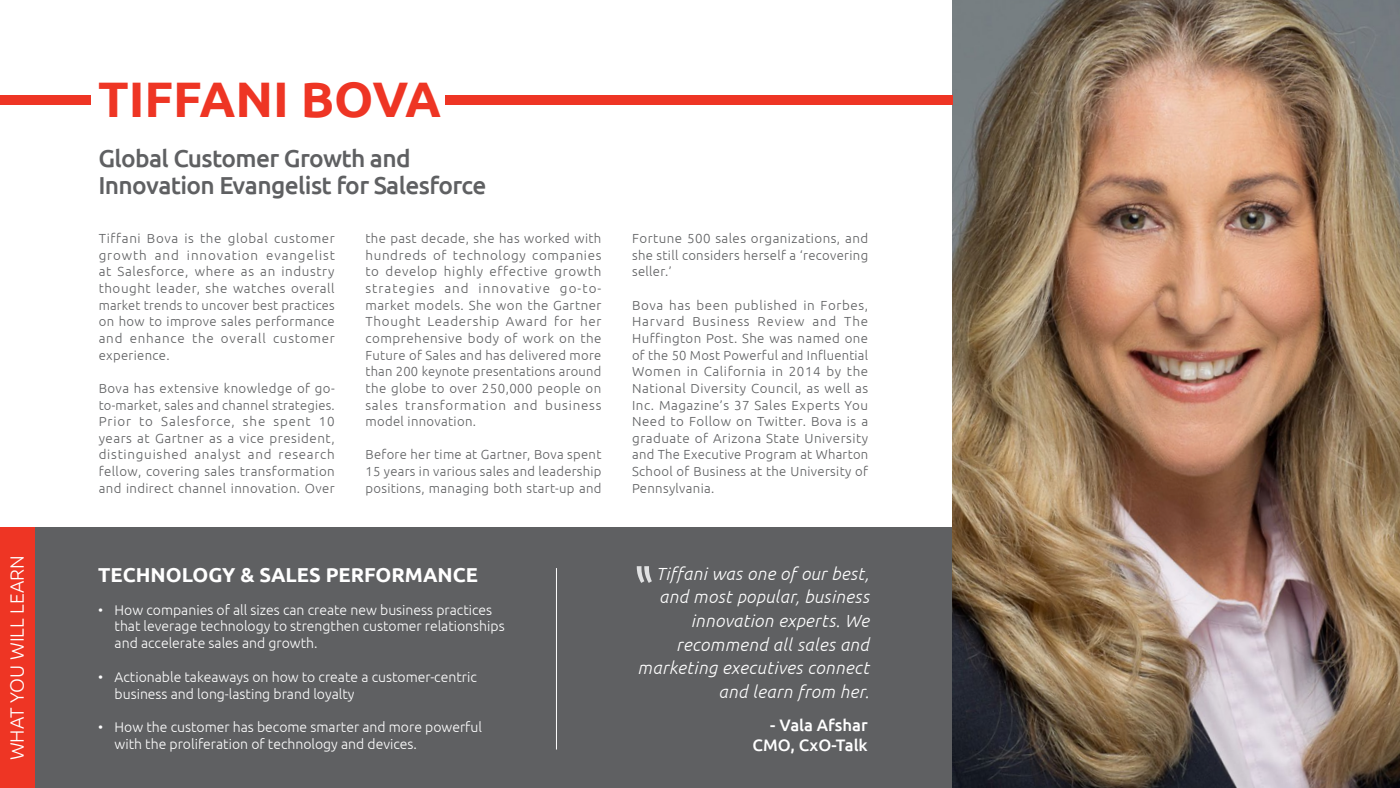
<style>
.page{position:relative;width:1400px;height:788px;background:#fff}
.page>*{position:absolute;margin:0;border:0;box-sizing:border-box;transform-origin:0 0}
.t1{font:700 49.88px "Ubuntu";color:#ee3524}
.t2{font:500 24.5px/27.1px "Ubuntu";letter-spacing:-.025em;color:#5f6062}
.t3{font:700 20.12px "Ubuntu";color:#fff}
.t4{font:300 19.25px "Ubuntu";color:#fff}
.t5{font:italic 300 17.5px/23.6px "Ubuntu";letter-spacing:.025em;color:#fff;text-align:right}
.t6{font:500 16.62px/19.9px "Ubuntu";color:#fff;text-align:right}
.t7{font:300 14px/16.8px "Ubuntu";color:#fff}
.t8{font:300 13.12px/16.6px "Ubuntu";letter-spacing:.025em;color:#5f6062;text-align:justify}
</style>
<div class="page">
<div style="left:0;top:527px;width:953px;height:261px;background:#5f6062"></div>
<hr style="left:556px;top:568px;width:1px;height:181px;background:#fff">
<div style="left:0;top:527px;width:35px;height:261px;background:#ee3524"></div>
<svg style="left:637px;top:566px;width:15px;height:17px"></svg>
<img style="left:953px;top:0;width:447px;height:788px">
<div style="left:445px;top:95px;width:508px;height:10px;background:#ee3524"></div>
<div style="left:0;top:95px;width:91px;height:9px;background:#ee3524"></div>
<h3 class="t4" style="left:5px;top:760px;width:206px;rotate:-90deg">WHAT YOU WILL LEARN</h3>
<h1 class="t1" style="left:98px;top:69px;width:345px">TIFFANI BOVA</h1>
<h2 class="t2" style="left:98px;top:144px;width:390px">Global Customer Growth and<br>Innovation Evangelist for Salesforce</h2>
<p class="t8" style="left:99px;top:230px;width:238px">Tiffani Bova is the global customer growth and innovation evangelist at Salesforce, where as an industry thought leader, she watches overall market trends to uncover best practices on how to improve sales performance and enhance the overall customer experience.</p>
<p class="t8" style="left:99px;top:379px;width:238px">Bova has extensive knowledge of go&shy;to-market, sales and channel strategies.<br>Prior to Salesforce, she spent 10 years at Gartner as a vice president, distinguished analyst and research fellow, covering sales transformation and indirect channel innovation. Over</p>
<p class="t8" style="left:365px;top:230px;width:238px">the past decade, she has worked with hundreds of technology companies to develop highly effective growth strategies and innovative go-to&shy;market models. She won the Gartner Thought Leadership Award for her comprehensive body of work on the Future of Sales and has delivered more than 200 keynote presentations around the globe to over 250,000 people on sales transformation and business model innovation.</p>
<p class="t8" style="left:365px;top:446px;width:238px">Before her time at Gartner, Bova spent 15 years in various sales and leadership positions, managing both start-up and</p>
<h3 class="t3" style="left:98px;top:562px;width:381px">TECHNOLOGY &amp; SALES PERFORMANCE</h3>
<p class="t7" style="left:98px;top:601px;width:7px">•</p>
<p class="t7" style="left:98px;top:668px;width:7px">•</p>
<p class="t7" style="left:98px;top:718px;width:7px">•</p>
<p class="t7" style="left:115px;top:601px;width:392px">How companies of all sizes can create new business practices that leverage technology to strengthen customer relationships and accelerate sales and growth.</p>
<p class="t7" style="left:115px;top:668px;width:364px">Actionable takeaways on how to create a customer-centric business and long-lasting brand loyalty</p>
<p class="t7" style="left:115px;top:718px;width:369px">How the customer has become smarter and more powerful with the proliferation of technology and devices.</p>
<p class="t8" style="left:632px;top:230px;width:238px">Fortune 500 sales organizations, and she still considers herself a ‘recovering seller.’</p>
<p class="t8" style="left:632px;top:296px;width:238px">Bova has been published in Forbes, Harvard Business Review and The Huffington Post. She was named one of the 50 Most Powerful and Influential Women in California in 2014 by the National Diversity Council, as well as Inc. Magazine’s 37 Sales Experts You Need to Follow on Twitter. Bova is a graduate of Arizona State University and The Executive Program at Wharton School of Business at the University of Pennsylvania.</p>
<h3 class="t5" style="left:638px;top:561px;width:233px">Tiffani was one of our best, and most popular, business innovation experts. We recommend all sales and marketing executives connect and learn from her.</h3>
<p class="t6" style="left:753px;top:714px;width:117px">- Vala Afshar<br>CMO, CxO-Talk</p>
</div>
